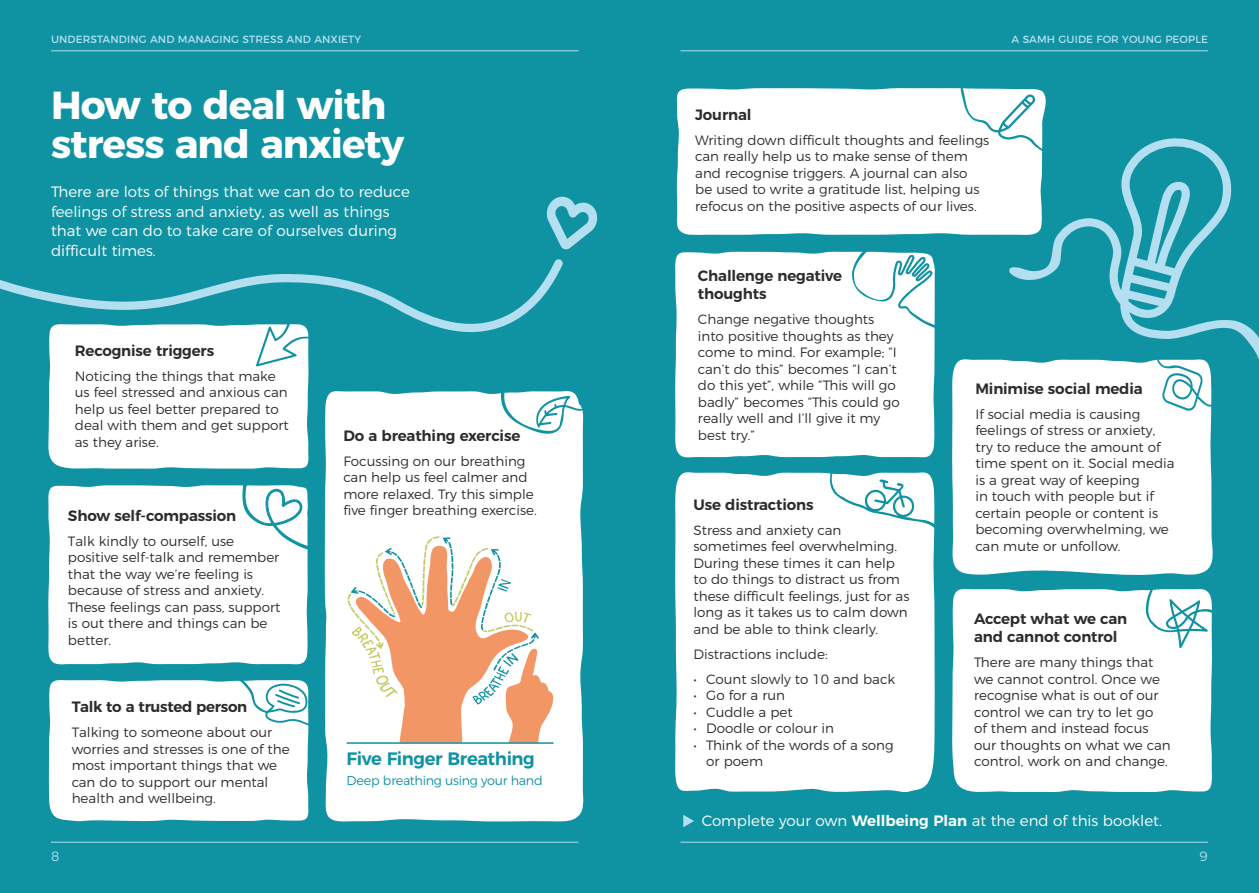
<style>
.page{position:relative;width:1259px;height:893px;background:#0f93a3}
.page>*{position:absolute;margin:0;border:0;box-sizing:border-box;transform-origin:0 0}
.t1{font:700 39px/39px "Montserrat";letter-spacing:-.025em;color:#fff}
.t2{font:600 18px "Montserrat";letter-spacing:-.025em;color:#0f93a3}
.t3{font:300 15px/19.5px "Montserrat";color:#fff}
.t4{font:600 15px/18px "Montserrat";letter-spacing:-.01em;color:#2e2c2b}
.t5{font:300 13.5px/16.5px "Montserrat";color:#2e2c2b}
.t6{font:300 13.5px "Montserrat";color:#b3dff1}
.t7{font:300 12.75px "Montserrat";letter-spacing:-.02em;color:#0f93a3}
.t8{font:10.5px "Montserrat";letter-spacing:.01em;color:#b3dff1}
.s1{font-weight:600}
</style>
<div class="page">
<hr style="left:51px;top:842px;width:527px;height:1px;background:#b3dff1">
<hr style="left:680px;top:842px;width:528px;height:1px;background:#b3dff1">
<svg style="left:1009px;top:138px;width:250px;height:222px"></svg>
<div style="left:952px;top:355px;width:264px;height:220px;background:#fff"></div>
<svg style="left:1156px;top:357px;width:57px;height:55px"></svg>
<div style="left:676px;top:88px;width:374px;height:149px;background:#fff"></div>
<svg style="left:960px;top:88px;width:86px;height:65px;background:#ddf0f2"></svg>
<div style="left:48px;top:485px;width:260px;height:180px;background:#fff"></div>
<svg style="left:243px;top:485px;width:65px;height:67px;background:#d8edf0"></svg>
<div style="left:49px;top:680px;width:260px;height:142px;background:#fff"></div>
<div style="left:675px;top:252px;width:260px;height:206px;background:#fff"></div>
<svg style="left:851px;top:251px;width:84px;height:80px;background:#dceff1"></svg>
<div style="left:48px;top:338px;width:261px;height:131px;background:#fff"></div>
<div style="left:952px;top:589px;width:260px;height:203px;background:#fff"></div>
<svg style="left:1144px;top:588px;width:68px;height:60px;background:#cfe9ec"></svg>
<div style="left:675px;top:472px;width:260px;height:320px;background:#fff"></div>
<svg style="left:830px;top:472px;width:105px;height:57px;background:#d7edef"></svg>
<svg style="left:683px;top:815px;width:11px;height:12px"></svg>
<hr style="left:680px;top:51px;width:528px;height:1px;background:#b3dff1">
<hr style="left:51px;top:51px;width:527px;height:1px;background:#b3dff1">
<svg style="left:324px;top:391px;width:177px;height:205px"></svg>
<div style="left:325px;top:398px;width:259px;height:424px;background:#fff"></div>
<svg style="left:501px;top:391px;width:83px;height:47px;background:#d1eaed"></svg>
<svg style="left:348px;top:536px;width:206px;height:206px;background:#f2d1ba"></svg>
<hr style="left:346px;top:742px;width:207px;height:2px;background:#0f93a3">
<svg style="left:0;top:259px;width:563px;height:79px"></svg>
<svg style="left:546px;top:196px;width:51px;height:54px"></svg>
<p class="t8" style="left:51px;top:31px;width:312px">UNDERSTANDING AND MANAGING STRESS AND ANXIETY</p>
<p class="t8" style="left:1011px;top:31px;width:198px">A SAMH GUIDE FOR YOUNG PEOPLE</p>
<h1 class="t1" style="left:51px;top:83px;width:355px">How to deal with stress and anxiety</h1>
<p class="t3" style="left:51px;top:181px;width:360px">There are lots of things that we can do to reduce feelings of stress and anxiety, as well as things that we can do to take care of ourselves during difficult times.</p>
<p class="t4" style="left:75px;top:340px;width:141px">Recognise triggers</p>
<p class="t5" style="left:75px;top:366px;width:215px">Noticing the things that make us feel stressed and anxious can help us feel better prepared to deal with them and get support as they arise.</p>
<p class="t4" style="left:68px;top:505px;width:170px">Show self-compassion</p>
<p class="t5" style="left:68px;top:532px;width:214px">Talk kindly to ourself, use positive self-talk and remember that the way we’re feeling is because of stress and anxiety.<br>These feelings can pass, support is out there and things can be better.</p>
<p class="t4" style="left:72px;top:697px;width:177px">Talk to a trusted person</p>
<p class="t5" style="left:72px;top:723px;width:219px">Talking to someone about our worries and stresses is one of the most important things that we can do to support our mental health and wellbeing.</p>
<p class="t6" style="left:51px;top:846px;width:10px">8</p>
<p class="t4" style="left:343px;top:425px;width:178px">Do a breathing exercise</p>
<p class="t5" style="left:343px;top:452px;width:195px">Focussing on our breathing can help us feel calmer and more relaxed. Try this simple five finger breathing exercise.</p>
<h2 class="t2" style="left:346px;top:744px;width:190px">Five Finger Breathing</h2>
<p class="t7" style="left:346px;top:771px;width:198px">Deep breathing using your hand</p>
<p class="t4" style="left:695px;top:104px;width:58px">Journal</p>
<p class="t5" style="left:695px;top:130px;width:296px">Writing down difficult thoughts and feelings can really help us to make sense of them and recognise triggers. A journal can also<br>be used to write a gratitude list, helping us refocus on the positive aspects of our lives.</p>
<p class="t4" style="left:698px;top:266px;width:146px">Challenge negative thoughts</p>
<p class="t5" style="left:698px;top:310px;width:203px">Change negative thoughts into positive thoughts as they come to mind. For example; “I can’t do this” becomes “I can’t do this yet”, while “This will go badly” becomes “This could go really well and I’ll give it my best try.”</p>
<p class="t4" style="left:693px;top:494px;width:122px">Use distractions</p>
<p class="t5" style="left:693px;top:521px;width:217px">Stress and anxiety can sometimes feel overwhelming.<br>During these times it can help to do things to distract us from these difficult feelings, just for as long as it takes us to calm down and be able to think clearly.</p>
<p class="t5" style="left:693px;top:645px;width:136px">Distractions include:</p>
<p class="t5" style="left:693px;top:670px;width:203px">• Count slowly to 10 and back</p>
<p class="t5" style="left:693px;top:686px;width:93px">• Go for a run</p>
<p class="t5" style="left:693px;top:703px;width:101px">• Cuddle a pet</p>
<p class="t5" style="left:693px;top:719px;width:142px">• Doodle or colour in</p>
<p class="t5" style="left:706px;top:736px;width:189px;text-indent:-13px">• Think of the words of a song or poem</p>
<p class="t4" style="left:975px;top:378px;width:169px">Minimise social media</p>
<p class="t5" style="left:975px;top:405px;width:201px">If social media is causing feelings of stress or anxiety, try to reduce the amount of time spent on it. Social media is a great way of keeping<br>in touch with people but if certain people or content is becoming overwhelming, we can mute or unfollow.</p>
<p class="t4" style="left:974px;top:609px;width:155px">Accept what we can and cannot control</p>
<p class="t5" style="left:974px;top:653px;width:198px">There are many things that we cannot control. Once we recognise what is out of our control we can try to let go<br>of them and instead focus our thoughts on what we can control, work on and change.</p>
<p class="t3" style="left:702px;top:810px;width:462px">Complete your own <span class="s1">Wellbeing Plan</span> at the end of this booklet.</p>
<p class="t6" style="left:1199px;top:846px;width:10px">9</p>
</div>
